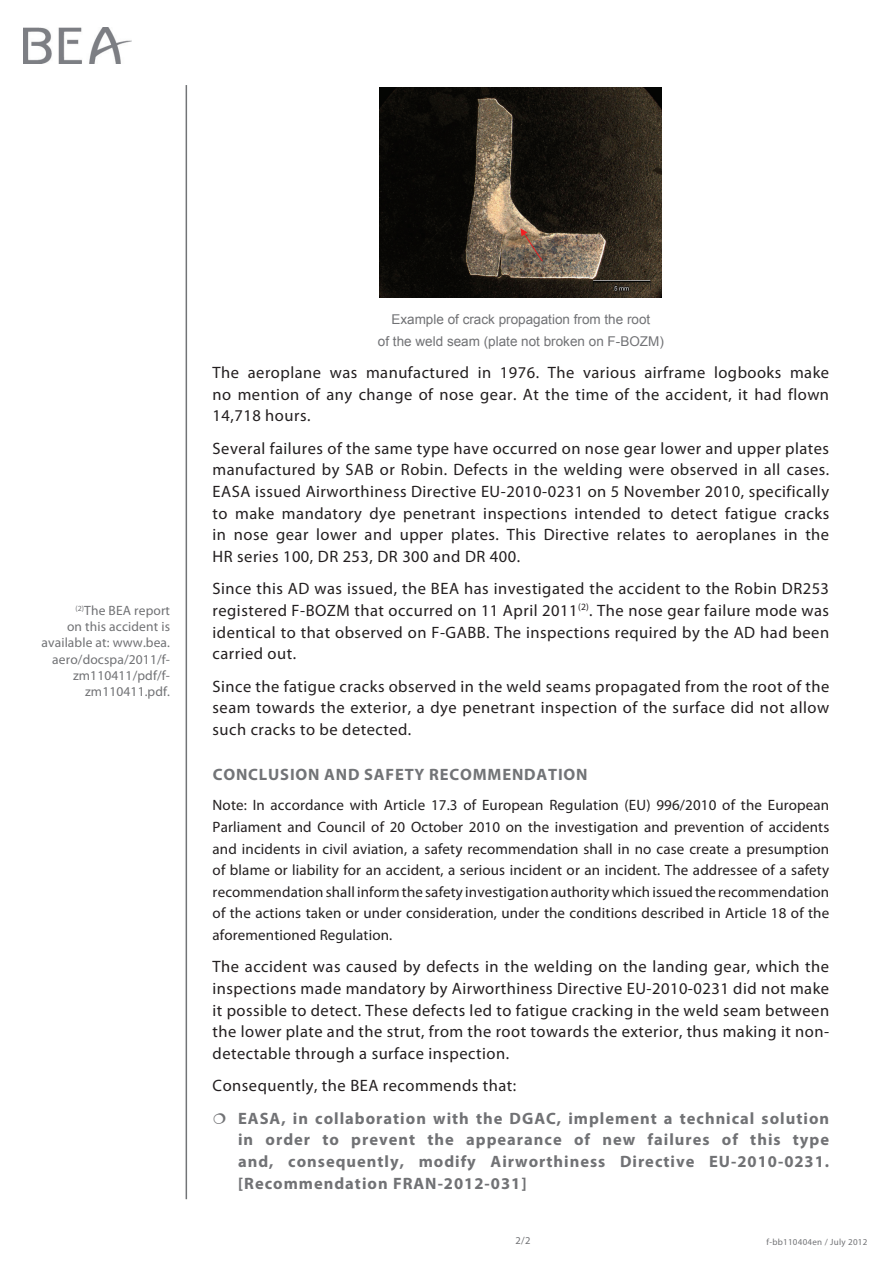
<style>
.page{position:relative;width:893px;height:1263px;background:#fff}
.page>*{position:absolute;margin:0;border:0;box-sizing:border-box;transform-origin:0 0}
.t1{font:16.5px/21.6px "Myriad Pro";letter-spacing:.03em;color:#231f20;text-align:justify}
.Reco{font:700 16.5px/21.6px "Myriad Pro";letter-spacing:.06em;color:#717275;text-align:justify}
.Titre_1{font:700 16.5px "Myriad Pro";letter-spacing:.05em;color:#727477}
.Remarque{font:15px/21.6px "Myriad Pro";letter-spacing:.01em;color:#231f20;text-align:justify}
.t2{font:13.5px/16.2px "Myriad Pro";letter-spacing:.01em;color:#717275;text-align:right}
.Légende{font:13.5px "Arial";color:#717275}
.t3{font:10.5px "Myriad Pro";color:#717275}
.t4{font:9px "Myriad Pro";letter-spacing:.03em;color:#717275}
</style>
<div class="page">
<hr style="left:186px;top:85px;width:1px;height:1114px;background:#727477">
<img style="left:23px;top:28px;width:109px;height:36px">
<img style="left:379px;top:87px;width:283px;height:210px">
<svg style="left:520px;top:228px;width:23px;height:33px"></svg>
<p class="t2" style="left:41px;top:602px;width:130px"><sup>(2)</sup>The BEA report<br>on this accident is available at: www.bea. aero/docspa/2011/f&shy;zm110411/pdf/f&shy;zm110411.pdf.</p>
<p class="Légende" style="left:391px;top:311px;width:260px">Example of crack propagation from the root</p>
<p class="Légende" style="left:378px;top:332px;width:287px">of the weld seam (plate not broken on F-BOZM)</p>
<p class="t1" style="left:213px;top:362px;width:618px">The aeroplane was manufactured in 1976. The various airframe logbooks make no mention of any change of nose gear. At the time of the accident, it had flown 14,718 hours.</p>
<p class="t1" style="left:213px;top:437px;width:618px">Several failures of the same type have occurred on nose gear lower and upper plates manufactured by SAB or Robin. Defects in the welding were observed in all cases.<br>EASA issued Airworthiness Directive EU-2010-0231 on 5 November 2010, specifically to make mandatory dye penetrant inspections intended to detect fatigue cracks in nose gear lower and upper plates. This Directive relates to aeroplanes in the HR series 100, DR 253, DR 300 and DR 400.</p>
<p class="t1" style="left:213px;top:578px;width:618px">Since this AD was issued, the BEA has investigated the accident to the Robin DR253 registered F-BOZM that occurred on 11 April 2011<sup>(2)</sup>. The nose gear failure mode was identical to that observed on F-GABB. The inspections required by the AD had been carried out.</p>
<p class="t1" style="left:213px;top:675px;width:618px">Since the fatigue cracks observed in the weld seams propagated from the root of the seam towards the exterior, a dye penetrant inspection of the surface did not allow such cracks to be detected.</p>
<p class="Titre_1" style="left:213px;top:764px;width:376px">CONCLUSION AND SAFETY RECOMMENDATION</p>
<p class="Remarque" style="left:213px;top:794px;width:618px">Note: In accordance with Article 17.3 of European Regulation (EU) 996/2010 of the European Parliament and Council of 20 October 2010 on the investigation and prevention of accidents and incidents in civil aviation, a safety recommendation shall in no case create a presumption of blame or liability for an accident, a serious incident or an incident. The addressee of a safety recommendation shall inform the safety investigation authority which issued the recommendation of the actions taken or under consideration, under the conditions described in Article 18 of the aforementioned Regulation.</p>
<p class="t1" style="left:213px;top:956px;width:618px">The accident was caused by defects in the welding on the landing gear, which the inspections made mandatory by Airworthiness Directive EU-2010-0231 did not make it possible to detect. These defects led to fatigue cracking in the weld seam between the lower plate and the strut, from the root towards the exterior, thus making it non&shy;detectable through a surface inspection.</p>
<p class="t1" style="left:213px;top:1075px;width:305px">Consequently, the BEA recommends that:</p>
<p class="Reco" style="left:238px;top:1107px;width:593px">EASA, in collaboration with the DGAC, implement a technical solution in order to prevent the appearance of new failures of this type and, consequently, modify Airworthiness Directive EU-2010-0231. [Recommendation FRAN-2012-031]</p>
<p class="t3" style="left:515px;top:1234px;width:17px">2/2</p>
<p class="t4" style="left:766px;top:1236px;width:102px">f-bb110404en / July 2012</p>
</div>
